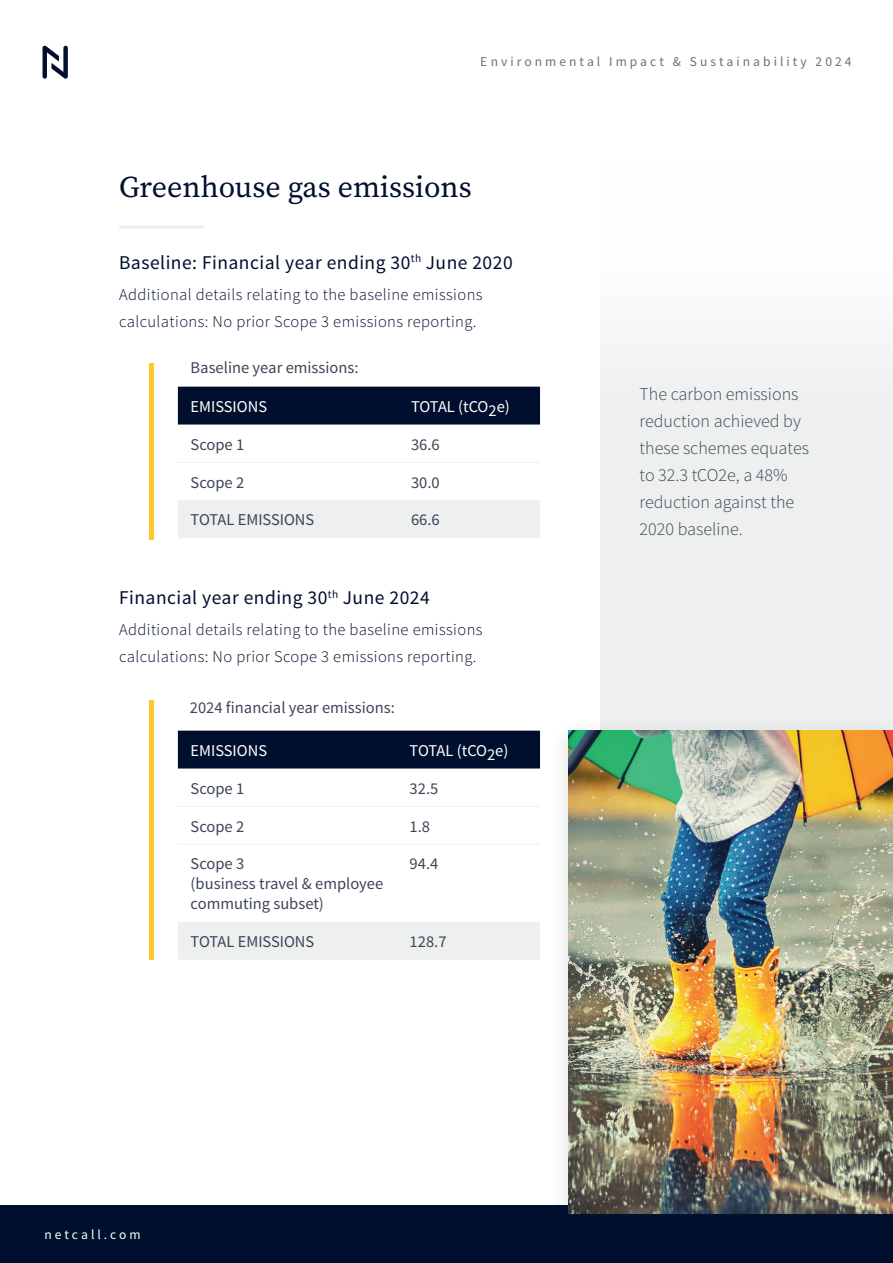
<style>
.page{position:relative;width:893px;height:1263px;background:#fff}
.page>*{position:absolute;margin:0;border:0;box-sizing:border-box;transform-origin:0 0}
.t1{font:30px "Source Serif Pro";color:#010f2e}
.t2{font:19.5px "Source Sans Pro";letter-spacing:.025em;color:#010f2e}
.t3{font:300 18px/27px "Source Sans Pro";color:#3d4557}
.t4{font:300 16.5px/27px "Source Sans Pro";letter-spacing:.025em;color:#010f2e}
.t5{font:16.5px/19.8px "Source Sans Pro";color:#3d4557}
.t6{font:16.5px "Source Sans Pro";color:#fff}
.t7{font:13.5px "Source Sans Pro";letter-spacing:.225em;color:#010f2e}
.t8{font:13.5px "Source Sans Pro";letter-spacing:.22em;color:#fff}
</style>
<div class="page">
<div style="left:0;top:1205px;width:893px;height:58px;background:#010f2e"></div>
<svg style="left:43px;top:46px;width:25px;height:33px"></svg>
<div style="left:600px;top:166px;width:293px;height:565px;background:linear-gradient(to right,#f2f4f3,#f2f4f3)"></div>
<div style="left:548px;top:716px;width:345px;height:524px;background:#231f20;opacity:.15"></div>
<img style="left:568px;top:731px;width:325px;height:482px">
<div style="left:178px;top:387px;width:362px;height:37px;background:#010f2e"></div>
<div style="left:178px;top:500px;width:362px;height:38px;background:#edf0ef"></div>
<hr style="left:178px;top:462px;width:220px;height:1px;background:#edf0ef">
<hr style="left:398px;top:462px;width:142px;height:1px;background:#edf0ef">
<div style="left:178px;top:731px;width:362px;height:37px;background:#010f2e"></div>
<div style="left:178px;top:922px;width:362px;height:38px;background:#edf0ef"></div>
<hr style="left:178px;top:806px;width:219px;height:1px;background:#edf0ef">
<hr style="left:397px;top:806px;width:143px;height:1px;background:#edf0ef">
<hr style="left:178px;top:844px;width:219px;height:1px;background:#edf0ef">
<hr style="left:397px;top:844px;width:143px;height:1px;background:#edf0ef">
<hr style="left:150px;top:363px;width:4px;height:177px;background:#fec827">
<hr style="left:150px;top:700px;width:4px;height:259px;background:#fec827">
<hr style="left:119px;top:226px;width:85px;height:3px;background:#edf0ef">
<p class="t7" style="left:481px;top:53px;width:372px">Environmental Impact &amp; Sustainability 2024</p>
<h1 class="t1" style="left:119px;top:167px;width:354px">Greenhouse gas emissions</h1>
<p class="t2" style="left:119px;top:250px;width:395px">Baseline: Financial year ending 30<sup>th</sup> June 2020</p>
<p class="t4" style="left:119px;top:281px;width:365px">Additional details relating to the baseline emissions calculations: No prior Scope 3 emissions reporting.</p>
<p class="t5" style="left:191px;top:358px;width:169px">Baseline year emissions:</p>
<p class="t6" style="left:191px;top:396px;width:78px">EMISSIONS</p>
<p class="t6" style="left:411px;top:396px;width:100px">TOTAL (tCO2e)</p>
<p class="t5" style="left:191px;top:435px;width:55px">Scope 1</p>
<p class="t5" style="left:411px;top:435px;width:30px">36.6</p>
<p class="t5" style="left:191px;top:472px;width:55px">Scope 2</p>
<p class="t5" style="left:411px;top:472px;width:30px">30.0</p>
<p class="t5" style="left:191px;top:510px;width:125px">TOTAL EMISSIONS</p>
<p class="t5" style="left:411px;top:510px;width:30px">66.6</p>
<p class="t2" style="left:119px;top:585px;width:312px">Financial year ending 30<sup>th</sup> June 2024</p>
<p class="t4" style="left:119px;top:616px;width:365px">Additional details relating to the baseline emissions calculations: No prior Scope 3 emissions reporting.</p>
<p class="t5" style="left:190px;top:698px;width:206px">2024 financial year emissions:</p>
<p class="t6" style="left:191px;top:740px;width:78px">EMISSIONS</p>
<p class="t6" style="left:410px;top:740px;width:100px">TOTAL (tCO2e)</p>
<p class="t5" style="left:191px;top:778px;width:55px">Scope 1</p>
<p class="t5" style="left:410px;top:778px;width:30px">32.5</p>
<p class="t5" style="left:191px;top:816px;width:55px">Scope 2</p>
<p class="t5" style="left:410px;top:816px;width:22px">1.8</p>
<p class="t5" style="left:191px;top:854px;width:194px">Scope 3<br>(business travel &amp; employee commuting subset)</p>
<p class="t5" style="left:410px;top:854px;width:30px">94.4</p>
<p class="t5" style="left:191px;top:932px;width:125px">TOTAL EMISSIONS</p>
<p class="t5" style="left:410px;top:932px;width:38px">128.7</p>
<p class="t8" style="left:45px;top:1226px;width:98px">netcall.com</p>
<p class="t3" style="left:640px;top:381px;width:171px">The carbon emissions reduction achieved by these schemes equates to 32.3 tCO2e, a 48% reduction against the<br>2020 baseline.</p>
</div>
